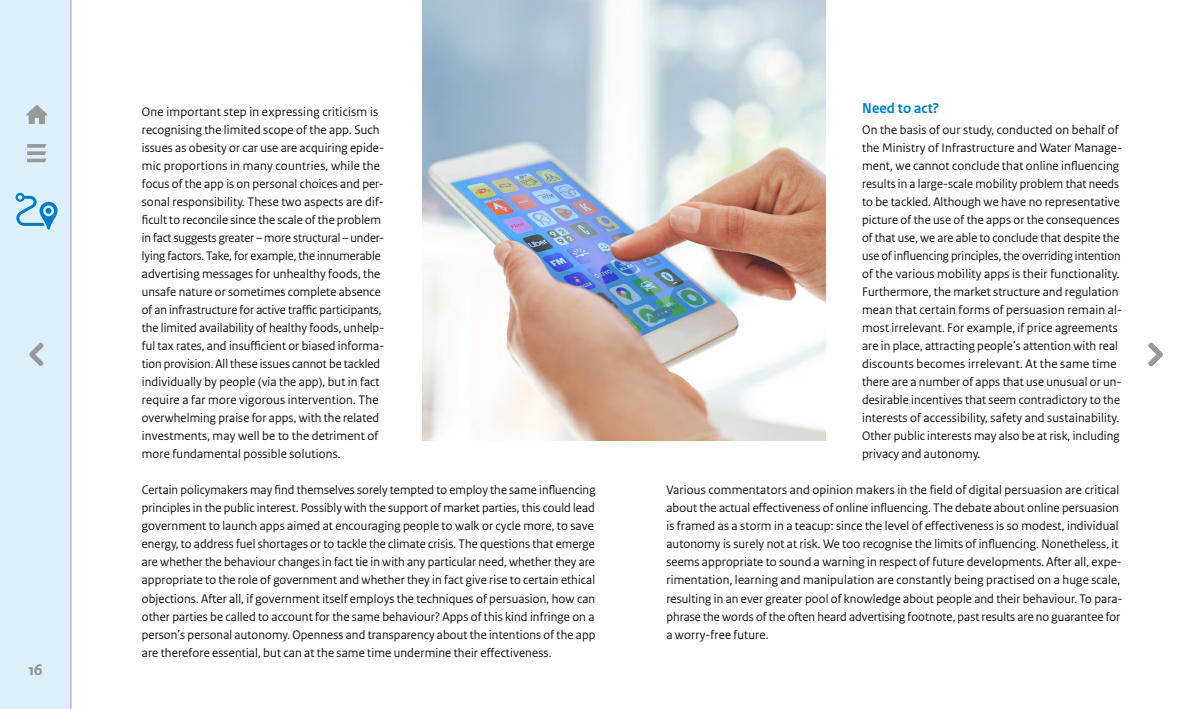
<style>
.page{position:relative;width:1191px;height:709px;background:#fff}
.page>*{position:absolute;margin:0;border:0;box-sizing:border-box;transform-origin:0 0}
.t1{font:700 16px "Rijksoverheid Sans Heading";color:#999}
.Subkoppen_15_17pt_Bo{font:700 15px "Rijksoverheid Sans Heading";letter-spacing:.01em;color:#007bc7}
.Bodytekst_13_17pt{font:13px/18px "Rijksoverheid Sans Heading";letter-spacing:.01em;color:#000}
</style>
<div class="page">
<div style="left:0;top:0;width:71px;height:709px;background:#ddeff8"></div>
<svg style="left:29px;top:342px;width:15px;height:24px"></svg>
<hr style="left:71px;top:0;width:1px;height:709px;background:#999">
<svg style="left:27px;top:144px;width:20px;height:18px"></svg>
<svg style="left:27px;top:105px;width:20px;height:19px"></svg>
<svg style="left:16px;top:193px;width:42px;height:37px"></svg>
<svg style="left:1148px;top:342px;width:14px;height:24px"></svg>
<img style="left:422px;top:0;width:403px;height:440px">
<p class="t1" style="left:28px;top:660px;width:16px">16</p>
<p class="Bodytekst_13_17pt" style="left:142px;top:103px;width:244px">One important step in expressing criticism is recognising the limited scope of the app. Such issues as obesity or car use are acquiring epide&shy;mic proportions in many countries, while the focus of the app is on personal choices and per&shy;sonal responsibility. These two aspects are dif&shy;ficult to reconcile since the scale of the problem in fact suggests greater – more structural – under&shy;lying factors. Take, for example, the innumerable advertising messages for unhealthy foods, the unsafe nature or sometimes complete absence of an infrastructure for active traffic participants, the limited availability of healthy foods, unhelp&shy;ful tax rates, and insufficient or biased informa&shy;tion provision. All these issues cannot be tackled individually by people (via the app), but in fact require a far more vigorous intervention. The overwhelming praise for apps, with the related investments, may well be to the detriment of more fundamental possible solutions.</p>
<p class="Bodytekst_13_17pt" style="left:142px;top:481px;width:455px;text-align:justify">Certain policymakers may find themselves sorely tempted to employ the same influencing principles in the public interest. Possibly with the support of market parties, this could lead government to launch apps aimed at encouraging people to walk or cycle more, to save energy, to address fuel shortages or to tackle the climate crisis. The questions that emerge are whether the behaviour changes in fact tie in with any particular need, whether they are appropriate to the role of government and whether they in fact give rise to certain ethical objections. After all, if government itself employs the techniques of persuasion, how can other parties be called to account for the same behaviour? Apps of this kind infringe on a person’s personal autonomy. Openness and transparency about the intentions of the app are therefore essential, but can at the same time undermine their effectiveness.</p>
<p class="Subkoppen_15_17pt_Bo" style="left:862px;top:100px;width:79px">Need to act?</p>
<p class="Bodytekst_13_17pt" style="left:862px;top:121px;width:262px">On the basis of our study, conducted on behalf of the Ministry of Infrastructure and Water Manage&shy;ment, we cannot conclude that online influencing results in a large-scale mobility problem that needs to be tackled. Although we have no representative picture of the use of the apps or the consequences of that use, we are able to conclude that despite the use of influencing principles, the overriding intention of the various mobility apps is their functionality.<br>Furthermore, the market structure and regulation mean that certain forms of persuasion remain al&shy;most irrelevant. For example, if price agreements are in place, attracting people’s attention with real discounts becomes irrelevant. At the same time there are a number of apps that use unusual or un&shy;desirable incentives that seem contradictory to the interests of accessibility, safety and sustainability.<br>Other public interests may also be at risk, including privacy and autonomy.</p>
<p class="Bodytekst_13_17pt" style="left:666px;top:481px;width:458px">Various commentators and opinion makers in the field of digital persuasion are critical about the actual effectiveness of online influencing. The debate about online persuasion is framed as a storm in a teacup: since the level of effectiveness is so modest, individual autonomy is surely not at risk. We too recognise the limits of influencing. Nonetheless, it seems appropriate to sound a warning in respect of future developments. After all, expe&shy;rimentation, learning and manipulation are constantly being practised on a huge scale, resulting in an ever greater pool of knowledge about people and their behaviour. To para&shy;phrase the words of the often heard advertising footnote, past results are no guarantee for a worry-free future.</p>
</div>
